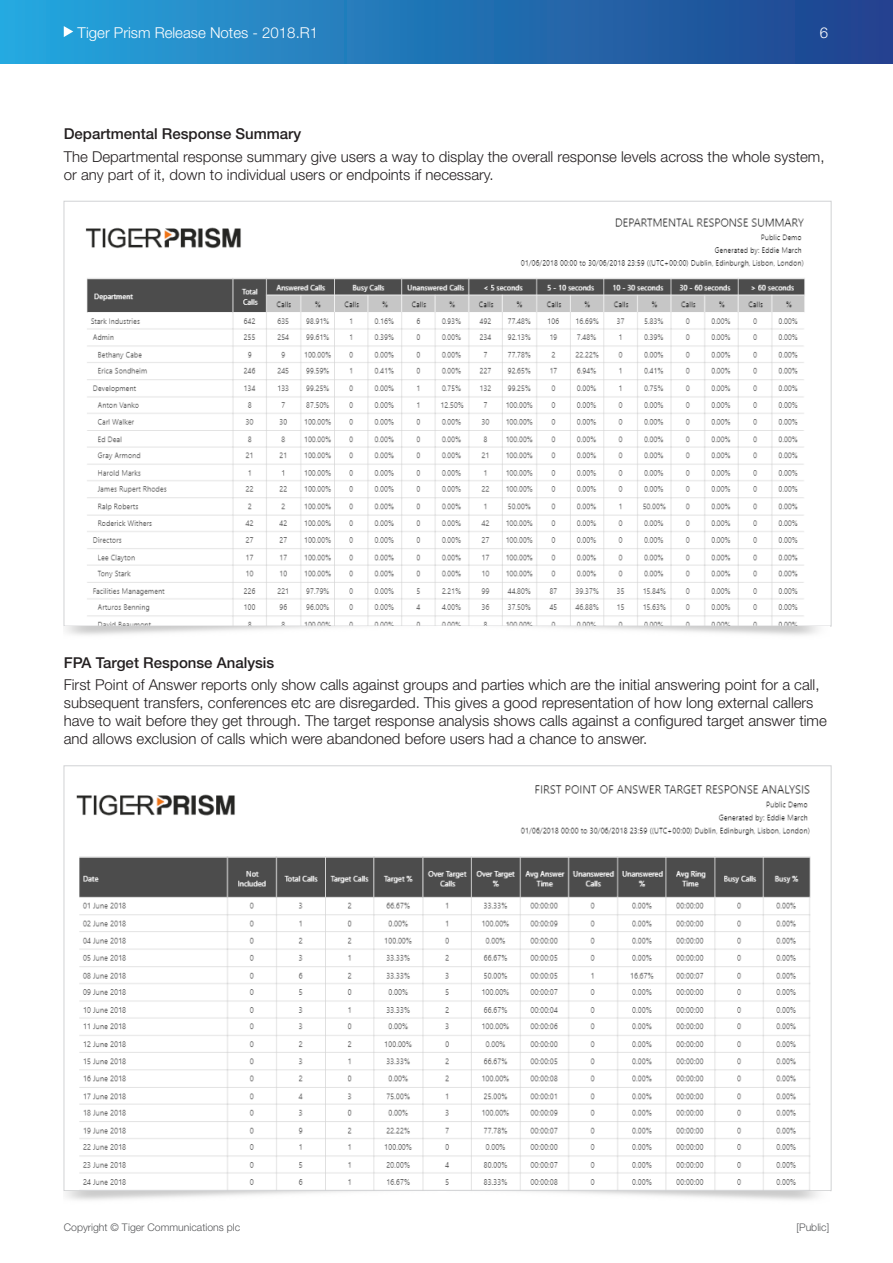
<style>
.page{position:relative;width:893px;height:1263px;background:#fff}
.page>*{position:absolute;margin:0;border:0;box-sizing:border-box;transform-origin:0 0}
.Body{font:300 15px/18px "Helvetica Neue";color:#231f20}
.boldcontent{font:500 15px "Helvetica Neue";color:#231f20}
.t1{font:300 15px "Helvetica Neue";color:#fff}
.t2{font:300 15px "Helvetica Neue LT Std";color:#fff}
.t3{font:300 10.5px "Helvetica Neue";color:#57585a}
</style>
<div class="page">
<div style="left:0;top:0;width:893px;height:64px;background:linear-gradient(to right,#26a7de,#20408c)"></div>
<svg style="left:64px;top:26px;width:9px;height:11px"></svg>
<img style="left:85px;top:218px;width:720px;height:406px">
<img style="left:65px;top:785px;width:753px;height:415px">
<p class="t1" style="left:77px;top:23px;width:242px">Tiger Prism Release Notes - 2018.R1</p>
<p class="t2" style="left:820px;top:23px;width:10px">6</p>
<p class="boldcontent" style="left:64px;top:125px;width:239px">Departmental Response Summary</p>
<p class="Body" style="left:64px;top:147px;width:762px">The Departmental response summary give users a way to display the overall response levels across the whole system, or any part of it, down to individual users or endpoints if necessary.</p>
<p class="boldcontent" style="left:64px;top:653px;width:212px">FPA Target Response Analysis</p>
<p class="Body" style="left:64px;top:675px;width:765px">First Point of Answer reports only show calls against groups and parties which are the initial answering point for a call, subsequent transfers, conferences etc are disregarded. This gives a good representation of how long external callers have to wait before they get through. The target response analysis shows calls against a configured target answer time and allows exclusion of calls which were abandoned before users had a chance to answer.</p>
<p class="t3" style="left:64px;top:1220px;width:178px">Copyright © Tiger Communications plc</p>
<p class="t3" style="left:796px;top:1220px;width:34px">[Public]</p>
</div>
